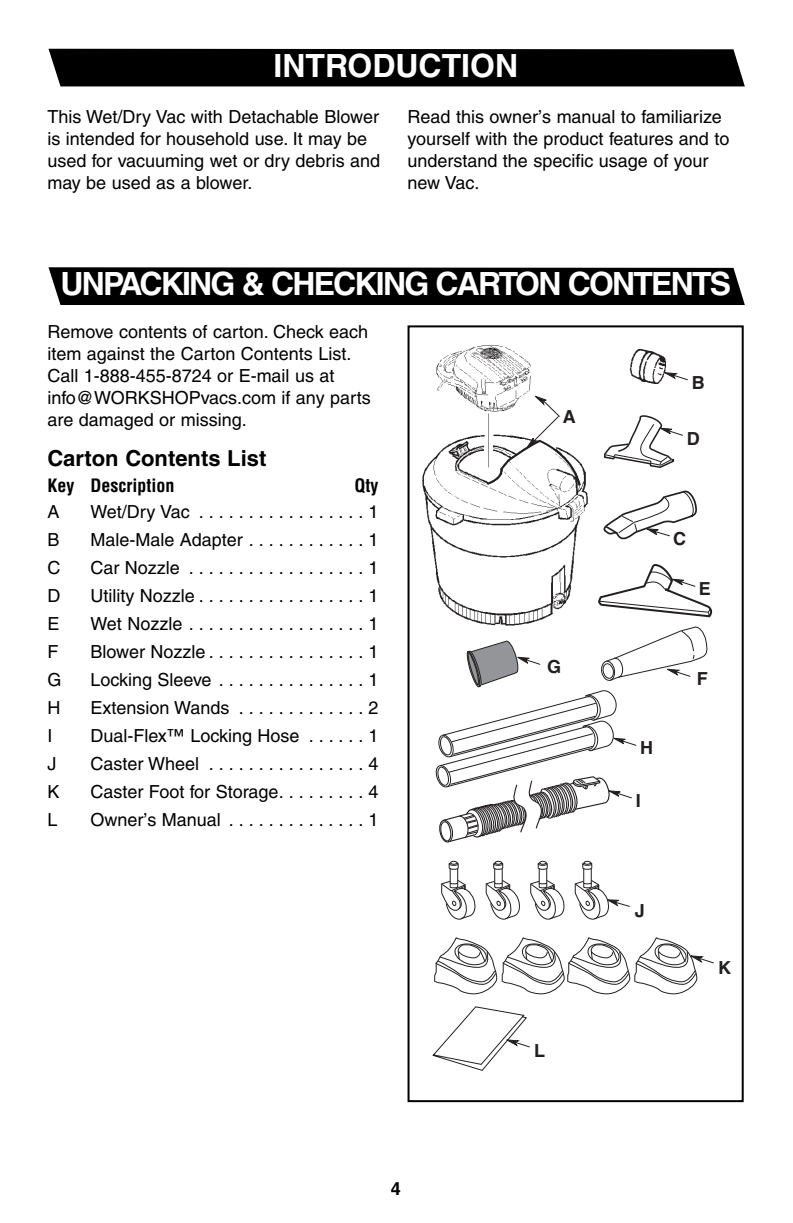
<style>
.page{position:relative;width:793px;height:1223px;background:#fff}
.page>*{position:absolute;margin:0;border:0;box-sizing:border-box;transform-origin:0 0}
.t1{font:700 32px "Helvetica";letter-spacing:-.055em;color:#fff}
.t2{font:700 32px "Helvetica";color:#fff}
.t3{font:700 22px "Helvetica";color:#000}
.t4{font:18px/22px "Helvetica";color:#000}
.t5{font:700 condensed 18px "Helvetica";color:#000}
.t6{font:700 18px "Helvetica";color:#231f20}
.t7{font:700 18px "Helvetica";color:#000}
</style>
<div class="page">
<div style="left:48px;top:49px;width:696px;height:37px;background:#000"></div>
<div style="left:48px;top:267px;width:696px;height:38px;background:#000"></div>
<svg style="left:441px;top:861px;width:35px;height:59px"></svg>
<svg style="left:485px;top:861px;width:35px;height:59px"></svg>
<svg style="left:530px;top:861px;width:35px;height:59px"></svg>
<svg style="left:598px;top:564px;width:114px;height:54px"></svg>
<svg style="left:574px;top:861px;width:56px;height:59px"></svg>
<svg style="left:432px;top:1006px;width:98px;height:65px"></svg>
<img style="left:422px;top:346px;width:167px;height:279px">
<img style="left:629px;top:349px;width:36px;height:35px">
<svg style="left:664px;top:372px;width:24px;height:9px"></svg>
<svg style="left:603px;top:490px;width:94px;height:50px"></svg>
<svg style="left:604px;top:415px;width:79px;height:53px"></svg>
<svg style="left:434px;top:937px;width:280px;height:58px"></svg>
<svg style="left:485px;top:396px;width:96px;height:91px"></svg>
<svg style="left:435px;top:626px;width:273px;height:217px"></svg>
<div style="left:407px;top:325px;width:336px;height:777px;border:2px solid #000"></div>
<h1 class="t2" style="left:273px;top:54px;width:246px">INTRODUCTION</h1>
<p class="t4" style="left:47px;top:108px;width:334px">This Wet/Dry Vac with Detachable Blower is intended for household use. It may be used for vacuuming wet or dry debris and may be used as a blower.</p>
<p class="t4" style="left:407px;top:108px;width:323px">Read this owner’s manual to familiarize yourself with the product features and to understand the specific usage of your new Vac.</p>
<h1 class="t1" style="left:60px;top:272px;width:672px">UNPACKING &amp; CHECKING CARTON CONTENTS</h1>
<p class="t4" style="left:47px;top:323px;width:325px">Remove contents of carton. Check each item against the Carton Contents List.<br>Call 1-888-455-8724 or E-mail us at info@WORKSHOPvacs.com if any parts are damaged or missing.</p>
<p class="t3" style="left:47px;top:450px;width:220px">Carton Contents List</p>
<p class="t5" style="left:47px;top:475px;width:129px">Key Description</p>
<p class="t5" style="left:354px;top:475px;width:25px">Qty</p>
<p class="t4" style="left:47px;top:503px;width:14px">A</p>
<p class="t4" style="left:90px;top:503px;width:289px">Wet/Dry Vac . . . . . . . . . . . . . . . . . 1</p>
<p class="t4" style="left:47px;top:531px;width:14px">B</p>
<p class="t4" style="left:90px;top:531px;width:289px">Male-Male Adapter . . . . . . . . . . . . 1</p>
<p class="t4" style="left:47px;top:559px;width:14px">C</p>
<p class="t4" style="left:90px;top:559px;width:289px">Car Nozzle . . . . . . . . . . . . . . . . . . 1</p>
<p class="t4" style="left:47px;top:587px;width:14px">D</p>
<p class="t4" style="left:90px;top:587px;width:289px">Utility Nozzle . . . . . . . . . . . . . . . . . 1</p>
<p class="t4" style="left:47px;top:615px;width:14px">E</p>
<p class="t4" style="left:90px;top:615px;width:289px">Wet Nozzle . . . . . . . . . . . . . . . . . . 1</p>
<p class="t4" style="left:47px;top:643px;width:12px">F</p>
<p class="t4" style="left:90px;top:643px;width:289px">Blower Nozzle . . . . . . . . . . . . . . . . 1</p>
<p class="t4" style="left:47px;top:671px;width:16px">G</p>
<p class="t4" style="left:90px;top:671px;width:289px">Locking Sleeve . . . . . . . . . . . . . . . 1</p>
<p class="t4" style="left:47px;top:699px;width:14px">H</p>
<p class="t4" style="left:90px;top:699px;width:289px">Extension Wands . . . . . . . . . . . . . 2</p>
<p class="t4" style="left:47px;top:727px;width:7px">I</p>
<p class="t4" style="left:90px;top:727px;width:289px">Dual-Flex™ Locking Hose . . . . . . 1</p>
<p class="t4" style="left:47px;top:755px;width:10px">J</p>
<p class="t4" style="left:90px;top:755px;width:289px">Caster Wheel . . . . . . . . . . . . . . . . 4</p>
<p class="t4" style="left:47px;top:783px;width:14px">K</p>
<p class="t4" style="left:90px;top:783px;width:289px">Caster Foot for Storage. . . . . . . . . 4</p>
<p class="t4" style="left:47px;top:811px;width:12px">L</p>
<p class="t4" style="left:90px;top:811px;width:289px">Owner’s Manual . . . . . . . . . . . . . . 1</p>
<p class="t6" style="left:691px;top:376px;width:14px">B</p>
<p class="t6" style="left:562px;top:410px;width:14px">A</p>
<p class="t6" style="left:686px;top:432px;width:14px">D</p>
<p class="t6" style="left:673px;top:532px;width:14px">C</p>
<p class="t6" style="left:698px;top:582px;width:14px">E</p>
<p class="t6" style="left:547px;top:660px;width:16px">G</p>
<p class="t6" style="left:696px;top:672px;width:12px">F</p>
<p class="t6" style="left:640px;top:741px;width:14px">H</p>
<p class="t6" style="left:635px;top:794px;width:7px">I</p>
<p class="t7" style="left:391px;top:1182px;width:12px">4</p>
<p class="t6" style="left:534px;top:1044px;width:12px">L</p>
<p class="t6" style="left:634px;top:904px;width:12px">J</p>
<p class="t6" style="left:718px;top:961px;width:14px">K</p>
</div>
